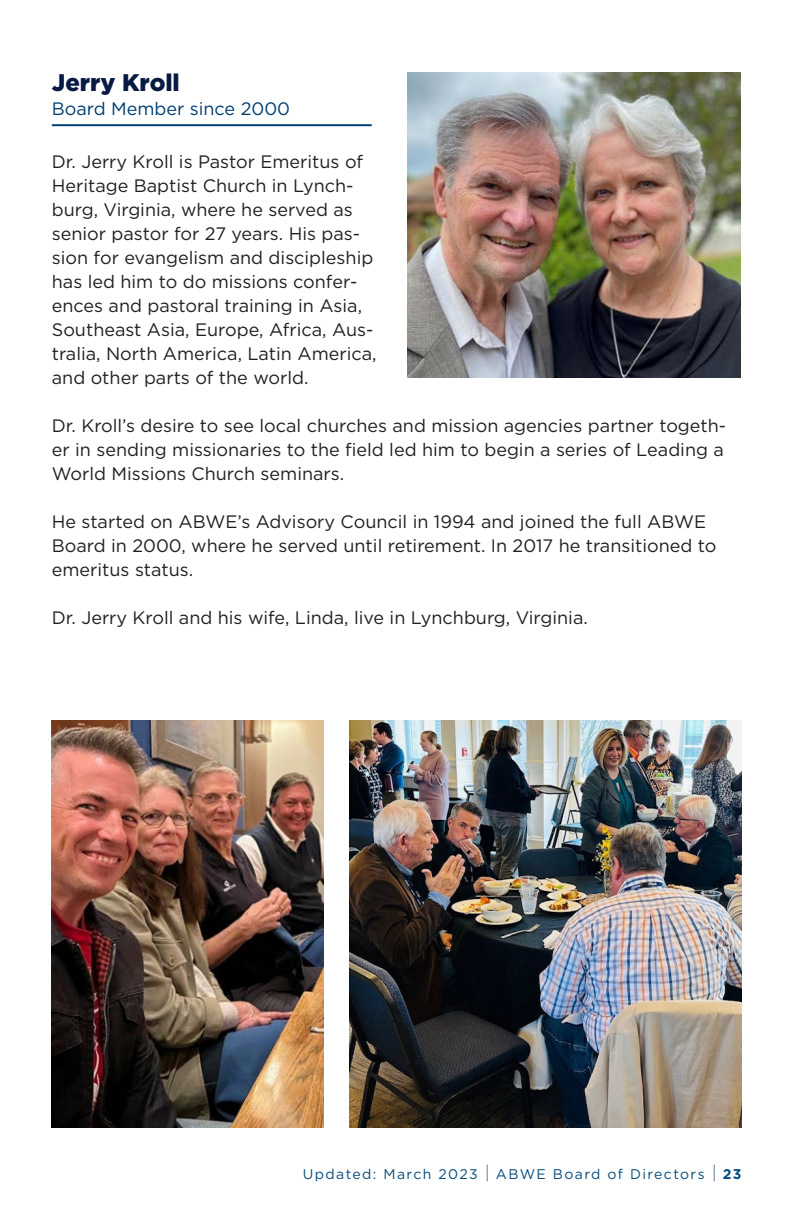
<style>
.page{position:relative;width:792px;height:1224px;background:#fff}
.page>*{position:absolute;margin:0;border:0;box-sizing:border-box;transform-origin:0 0}
.Gotham_Bold_blue_15p{font:900 24px "Gotham";color:#071a43}
.Body_Copy{font:18px/24px "Gotham";color:#231f20}
.paragraph_headers_12{font:18px "Gotham";color:#003f74}
.t1{font:14px "Gotham";letter-spacing:.1em;color:#044d7c}
.s1{font-weight:300;font-size:18px;color:#41638e}
.s2{font-weight:700}
</style>
<div class="page">
<hr style="left:52px;top:124px;width:320px;height:2px;background:#003f74">
<img style="left:407px;top:72px;width:333px;height:306px">
<img style="left:52px;top:720px;width:272px;height:408px">
<img style="left:349px;top:720px;width:393px;height:408px">
<p class="Gotham_Bold_blue_15p" style="left:52px;top:66px;width:130px">Jerry Kroll</p>
<p class="paragraph_headers_12" style="left:52px;top:97px;width:240px">Board Member since 2000</p>
<p class="Body_Copy" style="left:52px;top:149px;width:326px">Dr. Jerry Kroll is Pastor Emeritus of Heritage Baptist Church in Lynch&shy;burg, Virginia, where he served as senior pastor for 27 years. His pas&shy;sion for evangelism and discipleship has led him to do missions confer&shy;ences and pastoral training in Asia, Southeast Asia, Europe, Africa, Aus&shy;tralia, North America, Latin America, and other parts of the world.</p>
<p class="Body_Copy" style="left:52px;top:413px;width:676px">Dr. Kroll’s desire to see local churches and mission agencies partner togeth&shy;er in sending missionaries to the field led him to begin a series of Leading a<br>World Missions Church seminars.</p>
<p class="Body_Copy" style="left:52px;top:509px;width:666px">He started on ABWE’s Advisory Council in 1994 and joined the full ABWE<br>Board in 2000, where he served until retirement. In 2017 he transitioned to emeritus status.</p>
<p class="Body_Copy" style="left:52px;top:605px;width:538px">Dr. Jerry Kroll and his wife, Linda, live in Lynchburg, Virginia.</p>
<p class="t1" style="left:303px;top:1165px;width:440px">Updated: March 2023 <span class="s1">|</span> ABWE Board of Directors <span class="s1">|</span> <span class="s2">23</span></p>
</div>
